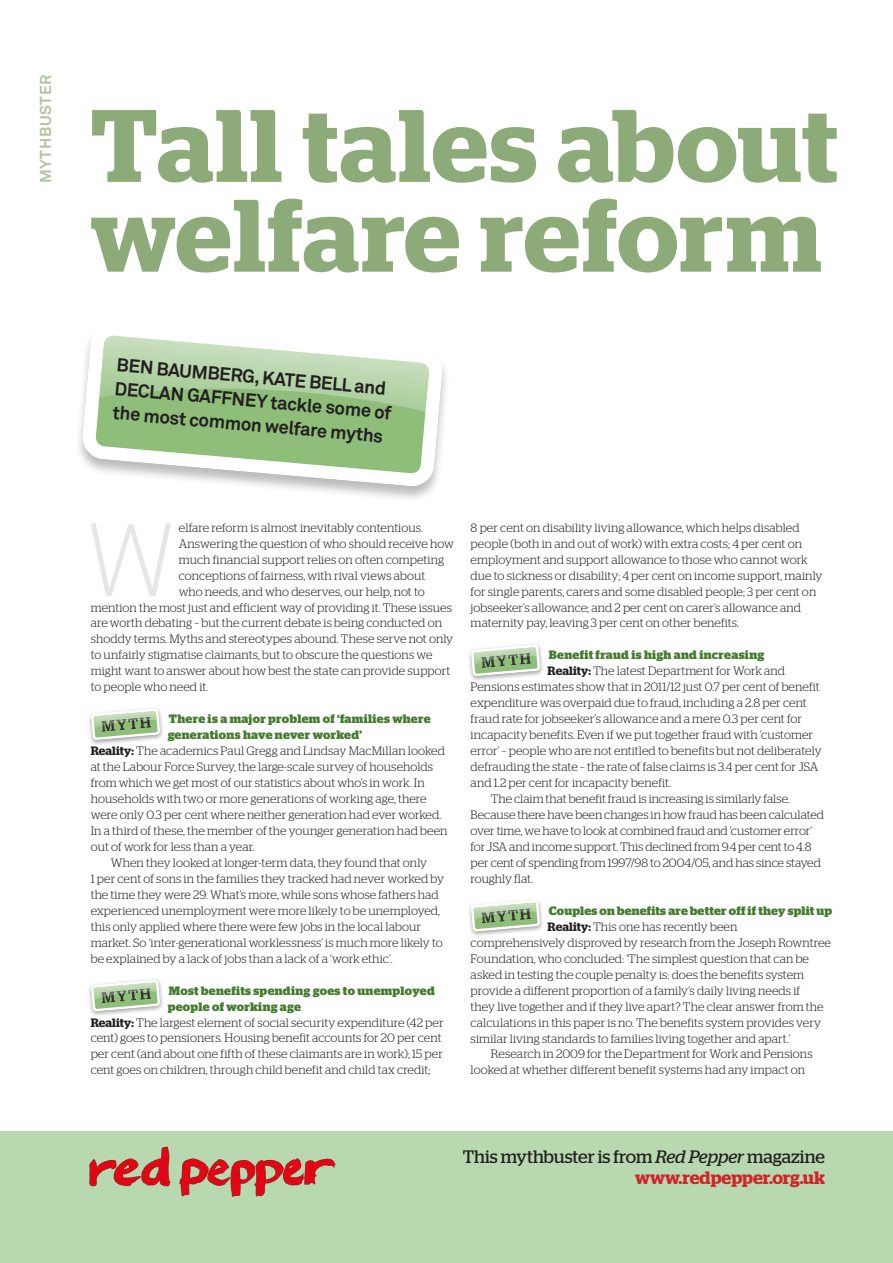
<style>
.page{position:relative;width:893px;height:1263px;background:#fff}
.page>*{position:absolute;margin:0;border:0;box-sizing:border-box;transform-origin:0 0}
.t1{font:600 102.6px/89.7px "Stag";letter-spacing:.015em;color:#8cab78}
.t2{font:700 18.45px/24px "Akkurat Pro";color:#231f20}
.t3{font:18px "Stag";color:#231f20}
.t4{font:600 18px "Stag";color:#d1232a}
.t5{font:700 15.6px "Akkurat Pro";letter-spacing:.04em;color:#b1c5a2}
.t6{font:300 12.15px/15.9px "Stag";letter-spacing:.005em;color:#231f20}
.t7{font:700 12.15px "Stag";letter-spacing:.02em;color:#437c2e}
.s1{font-weight:600}
.s2{font-style:italic}
</style>
<div class="page">
<div style="left:87px;top:706px;width:77px;height:40px;background:#231f20;opacity:.4"></div>
<svg style="left:91px;top:708px;width:69px;height:32px"></svg>
<div style="left:87px;top:977px;width:77px;height:40px;background:#231f20;opacity:.4"></div>
<svg style="left:91px;top:979px;width:69px;height:32px"></svg>
<svg style="left:91px;top:523px;width:80px;height:73px"></svg>
<div style="left:467px;top:642px;width:77px;height:40px;background:#231f20;opacity:.4"></div>
<svg style="left:471px;top:644px;width:69px;height:32px"></svg>
<div style="left:467px;top:898px;width:77px;height:40px;background:#231f20;opacity:.4"></div>
<svg style="left:471px;top:900px;width:69px;height:32px"></svg>
<div style="left:74px;top:322px;width:377px;height:181px;background:#231f20;opacity:.3"></div>
<svg style="left:81px;top:322px;width:362px;height:165px"></svg>
<svg style="left:95px;top:335px;width:334px;height:139px;fill:#8fbe7b"></svg>
<svg style="left:99px;top:335px;width:330px;height:77px"></svg>
<div style="left:0;top:1131px;width:893px;height:132px;background:#b8d9b0"></div>
<img style="left:89px;top:1146px;width:247px;height:51px">
<p class="t5" style="left:36px;top:183px;width:110px;rotate:-90deg">MYTHBUSTER</p>
<p class="t1" style="left:86px;top:100px;width:748px">Tall tales about welfare reform</p>
<p class="t2" style="left:118px;top:353px;width:283px;rotate:5deg">BEn BaUMBERg, KaTE BEl l and<br>DEcl an gaffnEY tackle some of the most common welfare myths</p>
<p class="t6" style="left:179px;top:519px;width:246px">elfare reform is almost inevitably contentious.</p>
<p class="t6" style="left:179px;top:535px;width:277px">Answering the question of who should receive how</p>
<p class="t6" style="left:179px;top:551px;width:267px">much financial support relies on often competing</p>
<p class="t6" style="left:179px;top:567px;width:248px">conceptions of fairness, with rival views about</p>
<p class="t6" style="left:179px;top:583px;width:247px">who needs, and who deserves, our help, not to</p>
<p class="t6" style="left:91px;top:599px;width:363px">mention the most just and efficient way of providing it. These issues</p>
<p class="t6" style="left:91px;top:615px;width:353px">are worth debating – but the current debate is being conducted on</p>
<p class="t6" style="left:91px;top:631px;width:364px">shoddy terms. Myths and stereotypes abound. These serve not only</p>
<p class="t6" style="left:91px;top:647px;width:343px">to unfairly stigmatise claimants, but to obscure the questions we</p>
<p class="t6" style="left:91px;top:663px;width:361px">might want to answer about how best the state can provide support</p>
<p class="t6" style="left:91px;top:679px;width:119px">to people who need it.</p>
<p class="t7" style="left:169px;top:712px;width:263px">There is a major problem of ‘families where</p>
<p class="t7" style="left:168px;top:728px;width:196px">generations have never worked’</p>
<p class="t6" style="left:91px;top:743px;width:356px"><span class="s1">Reality:</span> The academics Paul Gregg and Lindsay MacMillan looked</p>
<p class="t6" style="left:91px;top:759px;width:344px">at the Labour Force Survey, the large-scale survey of households</p>
<p class="t6" style="left:91px;top:775px;width:335px">from which we get most of our statistics about who’s in work. In</p>
<p class="t6" style="left:91px;top:791px;width:337px">households with two or more generations of working age, there</p>
<p class="t6" style="left:91px;top:807px;width:352px">were only 0.3 per cent where neither generation had ever worked.</p>
<p class="t6" style="left:91px;top:823px;width:358px">In a third of these, the member of the younger generation had been</p>
<p class="t6" style="left:91px;top:838px;width:165px">out of work for less than a year.</p>
<p class="t6" style="left:111px;top:854px;width:318px">When they looked at longer-term data, they found that only</p>
<p class="t6" style="left:91px;top:870px;width:355px">1 per cent of sons in the families they tracked had never worked by</p>
<p class="t6" style="left:91px;top:886px;width:350px">the time they were 29. What’s more, while sons whose fathers had</p>
<p class="t6" style="left:91px;top:902px;width:351px">experienced unemployment were more likely to be unemployed,</p>
<p class="t6" style="left:91px;top:918px;width:332px">this only applied where there were few jobs in the local labour</p>
<p class="t6" style="left:91px;top:934px;width:354px">market. So ‘inter-generational worklessness’ is much more likely to</p>
<p class="t6" style="left:91px;top:950px;width:303px">be explained by a lack of jobs than a lack of a ‘work ethic’.</p>
<p class="t7" style="left:169px;top:983px;width:267px">Most benefits spending goes to unemployed</p>
<p class="t7" style="left:168px;top:999px;width:135px">people of working age</p>
<p class="t6" style="left:91px;top:1014px;width:354px"><span class="s1">Reality:</span> The largest element of social security expenditure (42 per</p>
<p class="t6" style="left:91px;top:1030px;width:352px">cent) goes to pensioners. Housing benefit accounts for 20 per cent</p>
<p class="t6" style="left:91px;top:1046px;width:354px">per cent (and about one fifth of these claimants are in work); 15 per</p>
<p class="t6" style="left:91px;top:1062px;width:341px">cent goes on children, through child benefit and child tax credit;</p>
<p class="t6" style="left:471px;top:519px;width:353px">8 per cent on disability living allowance, which helps disabled people (both in and out of work) with extra costs; 4 per cent on employment and support allowance to those who cannot work due to sickness or disability; 4 per cent on income support, mainly for single parents, carers and some disabled people; 3 per cent on jobseeker’s allowance; and 2 per cent on carer’s allowance and maternity pay, leaving 3 per cent on other benefits.</p>
<p class="t7" style="left:549px;top:648px;width:217px">Benefit fraud is high and increasing</p>
<p class="t6" style="left:548px;top:663px;width:239px"><span class="s1">Reality:</span> The latest Department for Work and</p>
<p class="t6" style="left:471px;top:679px;width:351px">Pensions estimates show that in 2011/12 just 0.7 per cent of benefit</p>
<p class="t6" style="left:471px;top:695px;width:338px">expenditure was overpaid due to fraud, including a 2.8 per cent</p>
<p class="t6" style="left:471px;top:711px;width:333px">fraud rate for jobseeker’s allowance and a mere 0.3 per cent for</p>
<p class="t6" style="left:471px;top:727px;width:344px">incapacity benefits. Even if we put together fraud with ‘customer</p>
<p class="t6" style="left:471px;top:743px;width:353px">error’ – people who are not entitled to benefits but not deliberately</p>
<p class="t6" style="left:471px;top:759px;width:349px">defrauding the state – the rate of false claims is 3.4 per cent for JSA</p>
<p class="t6" style="left:471px;top:775px;width:202px">and 1.2 per cent for incapacity benefit.</p>
<p class="t6" style="left:491px;top:791px;width:300px">The claim that benefit fraud is increasing is similarly false.</p>
<p class="t6" style="left:471px;top:807px;width:355px">Because there have been changes in how fraud has been calculated</p>
<p class="t6" style="left:471px;top:823px;width:343px">over time, we have to look at combined fraud and ‘customer error’</p>
<p class="t6" style="left:471px;top:839px;width:342px">for JSA and income support. This declined from 9.4 per cent to 4.8</p>
<p class="t6" style="left:471px;top:854px;width:352px">per cent of spending from 1997/98 to 2004/05, and has since stayed</p>
<p class="t6" style="left:471px;top:870px;width:64px">roughly flat.</p>
<p class="t7" style="left:549px;top:903px;width:285px">Couples on benefits are better off if they split up</p>
<p class="t6" style="left:548px;top:918px;width:191px"><span class="s1">Reality:</span> This one has recently been</p>
<p class="t6" style="left:471px;top:934px;width:362px">comprehensively disproved by research from the Joseph Rowntree</p>
<p class="t6" style="left:471px;top:950px;width:340px">Foundation, who concluded: ‘The simplest question that can be</p>
<p class="t6" style="left:471px;top:966px;width:335px">asked in testing the couple penalty is: does the benefits system</p>
<p class="t6" style="left:471px;top:982px;width:331px">provide a different proportion of a family’s daily living needs if</p>
<p class="t6" style="left:471px;top:998px;width:354px">they live together and if they live apart? The clear answer from the</p>
<p class="t6" style="left:471px;top:1014px;width:352px">calculations in this paper is no. The benefits system provides very</p>
<p class="t6" style="left:471px;top:1030px;width:321px">similar living standards to families living together and apart.’</p>
<p class="t6" style="left:491px;top:1046px;width:323px">Research in 2009 for the Department for Work and Pensions</p>
<p class="t6" style="left:471px;top:1062px;width:336px">looked at whether different benefit systems had any impact on</p>
<p class="t3" style="left:463px;top:1146px;width:364px">This mythbuster is from <span class="s2">Red Pepper</span> magazine</p>
<p class="t4" style="left:635px;top:1167px;width:191px">www.redpepper.org.uk</p>
</div>
